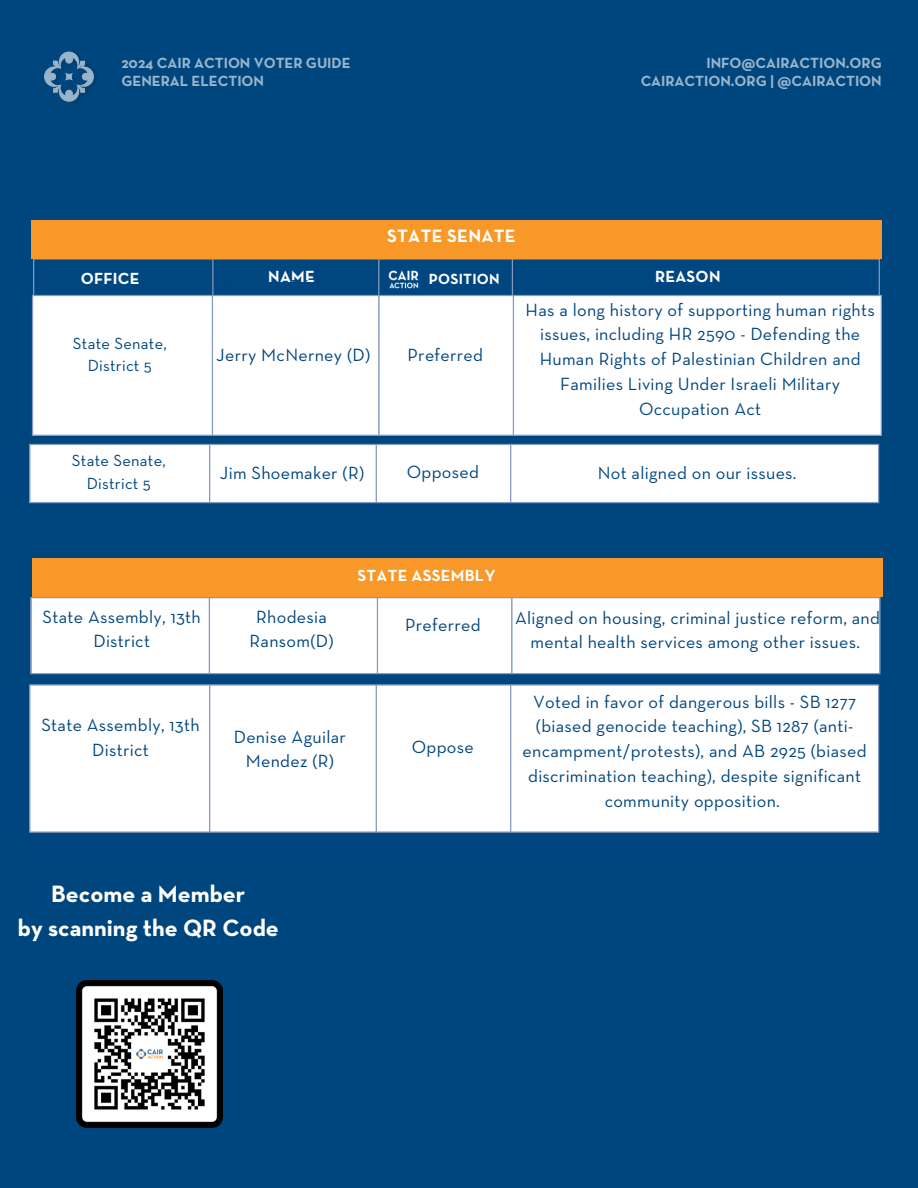
<style>
.page{position:relative;width:918px;height:1188px;background:#00467e}
.page>*{position:absolute;margin:0;border:0;box-sizing:border-box;transform-origin:0 0}
.t1{font:700 24px/33.6px "Neutraface Text";color:#fff;text-align:center}
.t2{font:700 18.15px "Neutraface Text";letter-spacing:.015em;color:#fff}
.t3{font:18px/24.8px "Neutraface Text";letter-spacing:.015em;color:#00467e;text-align:center}
.t4{font:18px/24.8px "Neutraface Text";letter-spacing:.015em;color:#004781;text-align:center}
.t5{font:16.5px/22.5px "Neutraface Text";letter-spacing:.015em;color:#00467e;text-align:center}
.t6{font:700 16.35px "Neutraface Text";letter-spacing:.015em;color:#fff}
.t7{font:700 15px/18px "Neutraface Text";color:#fff}
</style>
<div class="page">
<div style="left:32px;top:598px;width:847px;height:75px;background:#fff"></div>
<hr style="left:30px;top:598px;width:2px;height:75px;background:#849bc1">
<hr style="left:209px;top:598px;width:1px;height:75px;background:#849bc1">
<hr style="left:377px;top:598px;width:1px;height:75px;background:#849bc1">
<hr style="left:511px;top:598px;width:2px;height:75px;background:#849bc1">
<hr style="left:879px;top:598px;width:1px;height:75px;background:#849bc1">
<hr style="left:30px;top:597px;width:850px;height:1px;background:#849bc1">
<hr style="left:30px;top:673px;width:850px;height:1px;background:#849bc1">
<div style="left:30px;top:686px;width:848px;height:145px;background:#fff"></div>
<hr style="left:29px;top:686px;width:1px;height:145px;background:#849bc1">
<hr style="left:209px;top:686px;width:1px;height:145px;background:#849bc1">
<hr style="left:376px;top:686px;width:1px;height:145px;background:#849bc1">
<hr style="left:510px;top:686px;width:1px;height:145px;background:#849bc1">
<hr style="left:878px;top:686px;width:1px;height:145px;background:#849bc1">
<hr style="left:29px;top:684px;width:850px;height:2px;background:#849bc1">
<hr style="left:29px;top:831px;width:850px;height:2px;background:#849bc1">
<img style="left:44px;top:51px;width:52px;height:51px">
<img style="left:77px;top:981px;width:146px;height:146px">
<svg style="left:34px;top:260px;width:845px;height:35px"></svg>
<hr style="left:33px;top:260px;width:1px;height:35px;background:#849bc1">
<hr style="left:212px;top:260px;width:1px;height:35px;background:#849bc1">
<hr style="left:378px;top:260px;width:1px;height:35px;background:#849bc1">
<hr style="left:512px;top:260px;width:1px;height:35px;background:#849bc1">
<hr style="left:879px;top:260px;width:1px;height:35px;background:#849bc1">
<hr style="left:33px;top:258px;width:847px;height:2px;background:#849bc1">
<img style="left:388px;top:268px;width:35px;height:23px">
<div style="left:32px;top:558px;width:850px;height:39px;background:#f89828"></div>
<div style="left:33px;top:296px;width:848px;height:139px;background:#fff"></div>
<hr style="left:32px;top:296px;width:1px;height:139px;background:#849bc1">
<hr style="left:212px;top:296px;width:1px;height:139px;background:#849bc1">
<hr style="left:378px;top:296px;width:2px;height:139px;background:#849bc1">
<hr style="left:513px;top:296px;width:1px;height:139px;background:#849bc1">
<hr style="left:881px;top:296px;width:1px;height:139px;background:#849bc1">
<hr style="left:32px;top:295px;width:850px;height:1px;background:#849bc1">
<hr style="left:32px;top:435px;width:850px;height:1px;background:#849bc1">
<div style="left:31px;top:220px;width:851px;height:38px;background:#f89828"></div>
<div style="left:30px;top:445px;width:848px;height:57px;background:#fff"></div>
<hr style="left:29px;top:445px;width:1px;height:57px;background:#849bc1">
<hr style="left:209px;top:445px;width:1px;height:57px;background:#849bc1">
<hr style="left:376px;top:445px;width:1px;height:57px;background:#849bc1">
<hr style="left:510px;top:445px;width:1px;height:57px;background:#849bc1">
<hr style="left:878px;top:445px;width:1px;height:57px;background:#849bc1">
<hr style="left:29px;top:444px;width:850px;height:1px;background:#849bc1">
<hr style="left:29px;top:502px;width:850px;height:1px;background:#849bc1">
<p class="t7" style="left:121px;top:55px;width:231px">2024 CAIR ACTION VOTER GUIDE<br>GENERAL ELECTION</p>
<p class="t7" style="left:640px;top:55px;width:243px;text-align:right">INFO@CAIRACTION.ORG<br>CAIRACTION.ORG | @CAIRACTION</p>
<p class="t2" style="left:387px;top:228px;width:130px">STATE SENATE</p>
<p class="t6" style="left:81px;top:271px;width:60px">OFFICE</p>
<p class="t6" style="left:268px;top:269px;width:48px">NAME</p>
<h3 class="t7" style="left:429px;top:271px;width:72px">POSITION</h3>
<h3 class="t6" style="left:655px;top:269px;width:67px">REASON</h3>
<h3 class="t5" style="left:73px;top:333px;width:95px">State Senate,<br>District 5</h3>
<h3 class="t3" style="left:408px;top:344px;width:77px">Preferred</h3>
<h3 class="t3" style="left:216px;top:344px;width:156px">Jerry McNerney (D)</h3>
<h3 class="t5" style="left:72px;top:451px;width:95px">State Senate,<br>District 5</h3>
<h3 class="t3" style="left:407px;top:461px;width:74px">Opposed</h3>
<h3 class="t3" style="left:220px;top:461px;width:146px">Jim Shoemaker (R)</h3>
<h3 class="t6" style="left:358px;top:568px;width:140px">STATE ASSEMBLY</h3>
<h3 class="t4" style="left:526px;top:298px;width:351px">Has a long history of supporting human rights issues, including HR 2590 - Defending the Human Rights of Palestinian Children and Families Living Under Israeli Military Occupation Act</h3>
<h3 class="t4" style="left:598px;top:461px;width:200px">Not aligned on our issues.</h3>
<p class="t3" style="left:43px;top:605px;width:160px">State Assembly, 13th<br>District</p>
<p class="t3" style="left:405px;top:614px;width:77px">Preferred</p>
<p class="t3" style="left:515px;top:606px;width:366px">Aligned on housing, criminal justice reform, and mental health services among other issues.</p>
<p class="t3" style="left:250px;top:605px;width:86px">Rhodesia<br>Ransom(D)</p>
<h2 class="t3" style="left:41px;top:713px;width:160px">State Assembly, 13th<br>District</h2>
<p class="t3" style="left:234px;top:725px;width:114px">Denise Aguilar<br>Mendez (R)</p>
<p class="t1" style="left:18px;top:878px;width:263px">Become a Member<br>by scanning the QR Code</p>
<p class="t3" style="left:412px;top:735px;width:64px">Oppose</p>
<p class="t3" style="left:523px;top:690px;width:346px">Voted in favor of dangerous bills - SB 1277 (biased genocide teaching), SB 1287 (anti&shy;encampment/protests), and AB 2925 (biased discrimination teaching), despite significant community opposition.</p>
</div>
